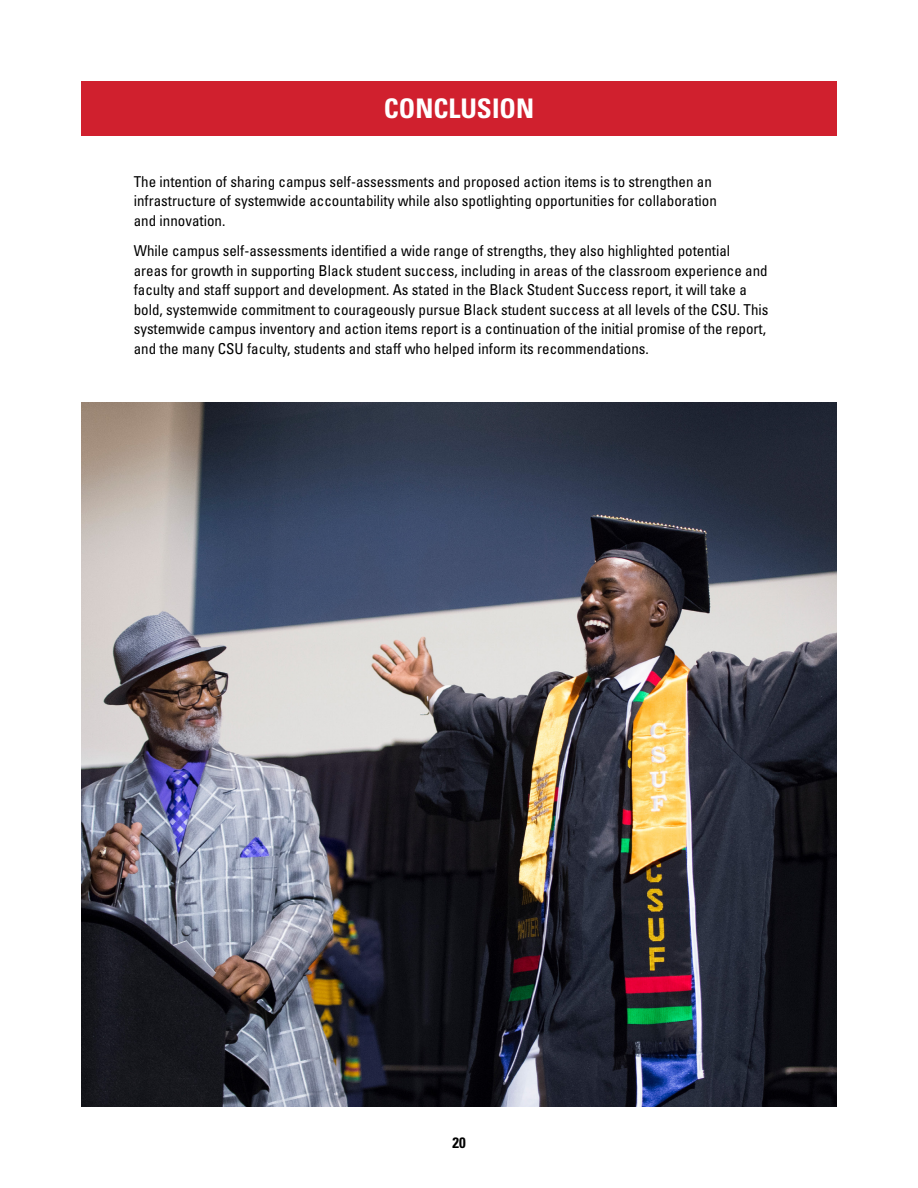
<style>
.page{position:relative;width:918px;height:1188px;background:#fff}
.page>*{position:absolute;margin:0;border:0;box-sizing:border-box;transform-origin:0 0}
.t1{font:700 condensed 27px "Univers LT Std";color:#fff}
.t2{font:condensed 15px/19.5px "Univers LT Std";color:#000}
.t3{font:700 condensed 15px "Univers LT Std";color:#000}
</style>
<div class="page">
<div style="left:81px;top:81px;width:756px;height:55px;background:#d0202e"></div>
<img style="left:81px;top:402px;width:756px;height:705px">
<h1 class="t1" style="left:384px;top:92px;width:152px">CONCLUSION</h1>
<h1 class="t1" style="left:406px;top:92px;width:107px">HEADING</h1>
<p class="t2" style="left:134px;top:172px;width:585px">The intention of sharing campus self-assessments and proposed action items is to strengthen an infrastructure of systemwide accountability while also spotlighting opportunities for collaboration and innovation.</p>
<p class="t2" style="left:134px;top:241px;width:636px">While campus self-assessments identified a wide range of strengths, they also highlighted potential<br>areas for growth in supporting Black student success, including in areas of the classroom experience and faculty and staff support and development. As stated in the Black Student Success report, it will take a bold, systemwide commitment to courageously pursue Black student success at all levels of the CSU. This systemwide campus inventory and action items report is a continuation of the initial promise of the report, and the many CSU faculty, students and staff who helped inform its recommendations.</p>
<p class="t3" style="left:452px;top:1134px;width:15px">20</p>
</div>
